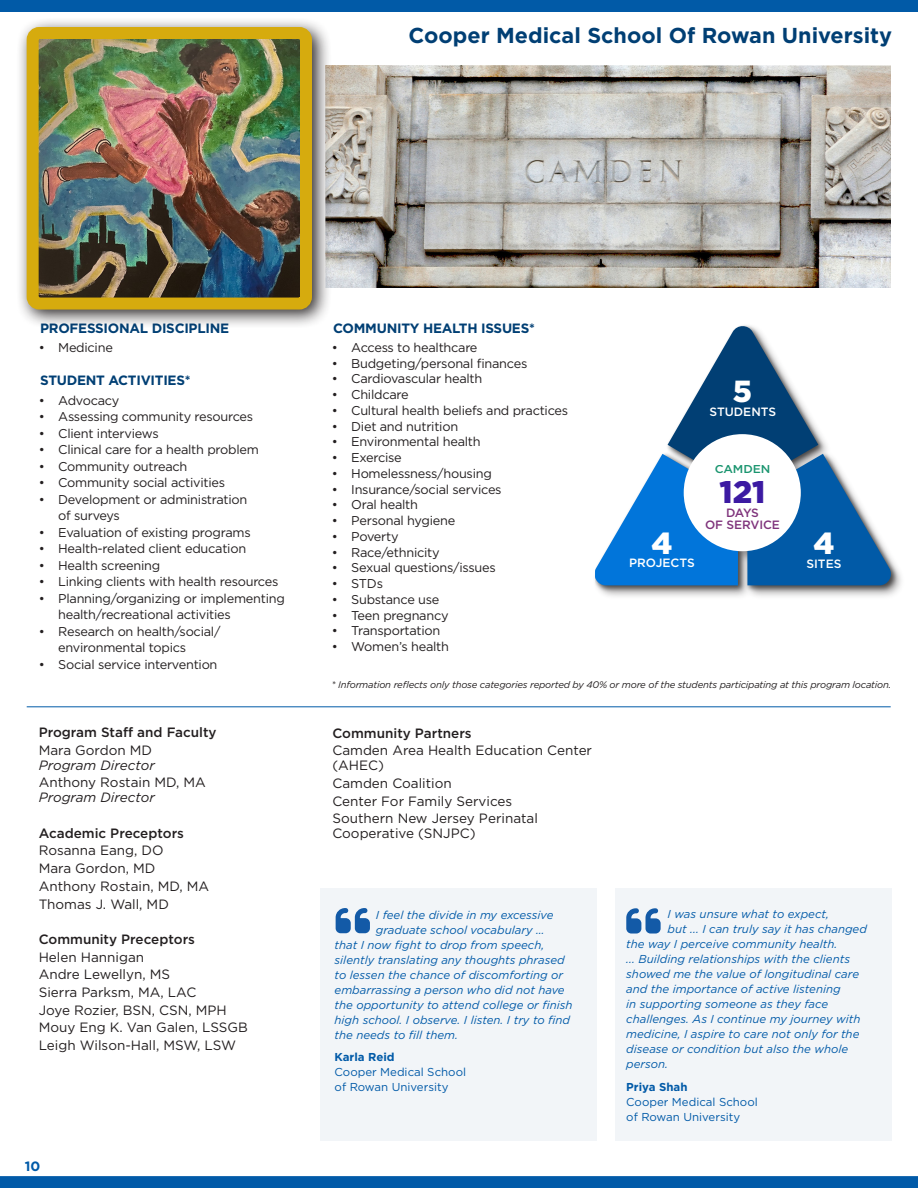
<style>
.page{position:relative;width:918px;height:1188px;background:#fff}
.page>*{position:absolute;margin:0;border:0;box-sizing:border-box;transform-origin:0 0}
.t1{font:900 31.35px "Gotham Pro";color:#260098}
.t2{font:900 30.45px "Gotham Pro";color:#fff}
.t3{font:700 21.6px "Gotham Pro";color:#013f74}
.Bk_page_10_12_90___-_0_025_spacing{font:13.5px/15px "Gotham Pro";color:#231f20}
.Bk_page_10_12_90___-_0_025_spacing-2{font:500 13.5px "Gotham Pro";color:#231f20}
.WHITE_hdrs-each_infographic{font:700 13.5px "Gotham";letter-spacing:-.02em;color:#013f74}
.Bk_page_10_12_90___-_0_025_spacing-3{font:italic 13.5px/15px "Gotham Pro";color:#231f20}
.t4{font:700 13.5px "Gotham Pro";color:#015aa8}
.t5{font:12.75px/16.5px "Gotham Pro";letter-spacing:-.02em;color:#231f20}
.t6{font:500 12px "Gotham Pro";color:#fff}
.t7{font:500 12px/12px "Gotham Pro";letter-spacing:-.01em;color:#711d6d;text-align:center}
.Quotes{font:italic 11.55px "Gotham Pro";color:#015aa8}
.Quotes-2{font:11.55px/15px "Gotham Pro";color:#015aa8}
.Quotes-3{font:700 11.55px "Gotham Pro";color:#015aa8}
.t8{font:500 11.4px "Gotham Pro";letter-spacing:-.005em;color:#00895f;scale:1.06 1}
.asterick_hanging_Bullet{font:italic 9.6px "Gotham Pro";letter-spacing:-.02em;color:#231f20}
.s1{font-style:normal}
.s2{font-style:italic}
</style>
<div class="page">
<div style="left:615px;top:888px;width:277px;height:253px;background:#f2f5f8"></div>
<div style="left:321px;top:888px;width:276px;height:253px;background:#f2f5f8"></div>
<div style="left:592px;top:323px;width:315px;height:279px;background:#231f20;opacity:.5"></div>
<img style="left:595px;top:585px;width:151px;height:9px">
<img style="left:743px;top:450px;width:156px;height:143px">
<svg style="left:595px;top:324px;width:299px;height:261px"></svg>
<div style="left:684px;top:434px;width:117px;height:117px;background:#fff;border-radius:50%"></div>
<img style="left:332px;top:65px;width:559px;height:223px">
<div style="left:0;top:0;width:918px;height:12px;background:#015aa7"></div>
<hr style="left:27px;top:706px;width:864px;height:1px;background:#015aa8">
<div style="left:0;top:1176px;width:918px;height:12px;background:#015aa8"></div>
<svg style="left:626px;top:908px;width:35px;height:26px"></svg>
<svg style="left:336px;top:908px;width:34px;height:25px"></svg>
<div style="left:16px;top:17px;width:316px;height:313px;background:#231f20;opacity:.95"></div>
<img style="left:40px;top:40px;width:259px;height:257px">
<div style="left:27px;top:27px;width:285px;height:283px;border:12px solid #d6ab0e;border-radius:7px"></div>
<p class="t3" style="left:408px;top:23px;width:485px">Cooper Medical School Of Rowan University</p>
<p class="WHITE_hdrs-each_infographic" style="left:40px;top:319px;width:190px">PROFESSIONAL DISCIPLINE</p>
<p class="t5" style="left:39px;top:340px;width:76px">• Medicine</p>
<p class="WHITE_hdrs-each_infographic" style="left:40px;top:372px;width:152px">STUDENT ACTIVITIES*</p>
<p class="t5" style="left:39px;top:392px;width:82px">• Advocacy</p>
<p class="t5" style="left:39px;top:409px;width:216px">• Assessing community resources</p>
<p class="t5" style="left:39px;top:425px;width:121px">• Client interviews</p>
<p class="t5" style="left:39px;top:442px;width:222px">• Clinical care for a health problem</p>
<p class="t5" style="left:39px;top:458px;width:150px">• Community outreach</p>
<p class="t5" style="left:39px;top:475px;width:188px">• Community social activities</p>
<p class="t5" style="left:58px;top:491px;width:191px;text-indent:-20px">• Development or administration of surveys</p>
<p class="t5" style="left:39px;top:524px;width:214px">• Evaluation of existing programs</p>
<p class="t5" style="left:39px;top:541px;width:209px">• Health-related client education</p>
<p class="t5" style="left:39px;top:557px;width:123px">• Health screening</p>
<p class="t5" style="left:39px;top:574px;width:241px">• Linking clients with health resources</p>
<p class="t5" style="left:58px;top:590px;width:228px;text-indent:-20px">• Planning/organizing or implementing health/recreational activities</p>
<p class="t5" style="left:58px;top:623px;width:164px;text-indent:-20px">• Research on health/social/ environmental topics</p>
<p class="t5" style="left:39px;top:656px;width:180px">• Social service intervention</p>
<p class="Bk_page_10_12_90___-_0_025_spacing-2" style="left:39px;top:725px;width:179px">Program Staff and Faculty</p>
<p class="Bk_page_10_12_90___-_0_025_spacing-3" style="left:39px;top:742px;width:118px"><span class="s1">Mara Gordon MD<br></span>Program Director</p>
<p class="Bk_page_10_12_90___-_0_025_spacing" style="left:39px;top:775px;width:169px">Anthony Rostain MD, MA<br><span class="s2">Program Director</span></p>
<p class="Bk_page_10_12_90___-_0_025_spacing-2" style="left:39px;top:825px;width:147px">Academic Preceptors</p>
<p class="Bk_page_10_12_90___-_0_025_spacing" style="left:39px;top:843px;width:126px">Rosanna Eang, DO</p>
<p class="Bk_page_10_12_90___-_0_025_spacing" style="left:39px;top:861px;width:118px">Mara Gordon, MD</p>
<p class="Bk_page_10_12_90___-_0_025_spacing" style="left:39px;top:879px;width:172px">Anthony Rostain, MD, MA</p>
<p class="Bk_page_10_12_90___-_0_025_spacing" style="left:39px;top:896px;width:132px">Thomas J. Wall, MD</p>
<p class="Bk_page_10_12_90___-_0_025_spacing-2" style="left:39px;top:932px;width:158px">Community Preceptors</p>
<p class="Bk_page_10_12_90___-_0_025_spacing" style="left:39px;top:949px;width:107px">Helen Hannigan</p>
<p class="Bk_page_10_12_90___-_0_025_spacing" style="left:39px;top:967px;width:133px">Andre Lewellyn, MS</p>
<p class="Bk_page_10_12_90___-_0_025_spacing" style="left:39px;top:985px;width:159px">Sierra Parksm, MA, LAC</p>
<p class="Bk_page_10_12_90___-_0_025_spacing" style="left:39px;top:1002px;width:190px">Joye Rozier, BSN, CSN, MPH</p>
<p class="Bk_page_10_12_90___-_0_025_spacing" style="left:39px;top:1020px;width:211px">Mouy Eng K. Van Galen, LSSGB</p>
<p class="Bk_page_10_12_90___-_0_025_spacing" style="left:39px;top:1038px;width:199px">Leigh Wilson-Hall, MSW, LSW</p>
<p class="t4" style="left:25px;top:1158px;width:17px">10</p>
<p class="WHITE_hdrs-each_infographic" style="left:333px;top:319px;width:203px">COMMUNITY HEALTH ISSUES*</p>
<p class="t5" style="left:332px;top:339px;width:147px">• Access to healthcare</p>
<p class="t5" style="left:332px;top:355px;width:197px">• Budgeting/personal finances</p>
<p class="t5" style="left:332px;top:371px;width:152px">• Cardiovascular health</p>
<p class="t5" style="left:332px;top:386px;width:78px">• Childcare</p>
<p class="t5" style="left:332px;top:402px;width:238px">• Cultural health beliefs and practices</p>
<p class="t5" style="left:332px;top:418px;width:128px">• Diet and nutrition</p>
<p class="t5" style="left:332px;top:434px;width:150px">• Environmental health</p>
<p class="t5" style="left:332px;top:449px;width:72px">• Exercise</p>
<p class="t5" style="left:332px;top:465px;width:162px">• Homelessness/housing</p>
<p class="t5" style="left:332px;top:481px;width:171px">• Insurance/social services</p>
<p class="t5" style="left:332px;top:497px;width:88px">• Oral health</p>
<p class="t5" style="left:332px;top:512px;width:125px">• Personal hygiene</p>
<p class="t5" style="left:332px;top:528px;width:68px">• Poverty</p>
<p class="t5" style="left:332px;top:544px;width:109px">• Race/ethnicity</p>
<p class="t5" style="left:332px;top:560px;width:166px">• Sexual questions/issues</p>
<p class="t5" style="left:332px;top:575px;width:53px">• STDs</p>
<p class="t5" style="left:332px;top:591px;width:109px">• Substance use</p>
<p class="t5" style="left:332px;top:607px;width:118px">• Teen pregnancy</p>
<p class="t5" style="left:332px;top:623px;width:110px">• Transportation</p>
<p class="t5" style="left:332px;top:638px;width:119px">• Women’s health</p>
<p class="t2" style="left:733px;top:374px;width:21px">5</p>
<p class="t6" style="left:709px;top:405px;width:68px">STUDENTS</p>
<p class="t2" style="left:652px;top:526px;width:23px">4</p>
<p class="t8" style="left:714px;top:463px;width:54px">CAMDEN</p>
<h1 class="t1" style="left:720px;top:474px;width:47px">121</h1>
<p class="t7" style="left:705px;top:506px;width:76px">DAYS<br>OF SERVICE</p>
<p class="t2" style="left:814px;top:526px;width:23px">4</p>
<p class="t6" style="left:629px;top:556px;width:67px">PROJECTS</p>
<p class="t6" style="left:806px;top:557px;width:37px">SITES</p>
<p class="asterick_hanging_Bullet" style="left:332px;top:679px;width:561px">* Information reflects only those categories reported by 40% or more of the students participating at this program location.</p>
<p class="Bk_page_10_12_90___-_0_025_spacing-2" style="left:332px;top:725px;width:141px">Community Partners</p>
<p class="Bk_page_10_12_90___-_0_025_spacing" style="left:332px;top:743px;width:261px">Camden Area Health Education Center (AHEC)</p>
<p class="Bk_page_10_12_90___-_0_025_spacing" style="left:332px;top:776px;width:121px">Camden Coalition</p>
<p class="Bk_page_10_12_90___-_0_025_spacing" style="left:332px;top:793px;width:181px">Center For Family Services</p>
<p class="Bk_page_10_12_90___-_0_025_spacing" style="left:332px;top:811px;width:207px">Southern New Jersey Perinatal<br>Cooperative (SNJPC)</p>
<p class="Quotes" style="left:376px;top:908px;width:179px">I feel the divide in my excessive</p>
<p class="Quotes" style="left:376px;top:923px;width:170px">graduate school vocabulary …</p>
<p class="Quotes" style="left:335px;top:938px;width:211px">that I now fight to drop from speech,</p>
<p class="Quotes" style="left:335px;top:953px;width:232px">silently translating any thoughts phrased</p>
<p class="Quotes" style="left:335px;top:968px;width:230px">to lessen the chance of discomforting or</p>
<p class="Quotes" style="left:335px;top:983px;width:232px">embarrassing a person who did not have</p>
<p class="Quotes" style="left:335px;top:998px;width:239px">the opportunity to attend college or finish</p>
<p class="Quotes" style="left:335px;top:1013px;width:237px">high school. I observe. I listen. I try to find</p>
<p class="Quotes" style="left:335px;top:1028px;width:125px">the needs to fill them.</p>
<p class="Quotes-3" style="left:335px;top:1050px;width:61px">Karla Reid</p>
<p class="Quotes-2" style="left:335px;top:1065px;width:133px">Cooper Medical School of Rowan University</p>
<p class="Quotes" style="left:668px;top:908px;width:163px">I was unsure what to expect,</p>
<p class="Quotes" style="left:668px;top:923px;width:201px">but ... I can truly say it has changed</p>
<p class="Quotes" style="left:626px;top:938px;width:213px">the way I perceive community health.</p>
<p class="Quotes" style="left:626px;top:953px;width:225px">... Building relationships with the clients</p>
<p class="Quotes" style="left:626px;top:968px;width:234px">showed me the value of longitudinal care</p>
<p class="Quotes" style="left:626px;top:983px;width:216px">and the importance of active listening</p>
<p class="Quotes" style="left:626px;top:998px;width:203px">in supporting someone as they face</p>
<p class="Quotes" style="left:626px;top:1013px;width:236px">challenges. As I continue my journey with</p>
<p class="Quotes" style="left:626px;top:1028px;width:235px">medicine, I aspire to care not only for the</p>
<p class="Quotes" style="left:626px;top:1043px;width:224px">disease or condition but also the whole</p>
<p class="Quotes" style="left:626px;top:1058px;width:43px">person.</p>
<p class="Quotes-3" style="left:626px;top:1080px;width:63px">Priya Shah</p>
<p class="Quotes-2" style="left:626px;top:1094px;width:133px">Cooper Medical School of Rowan University</p>
</div>
